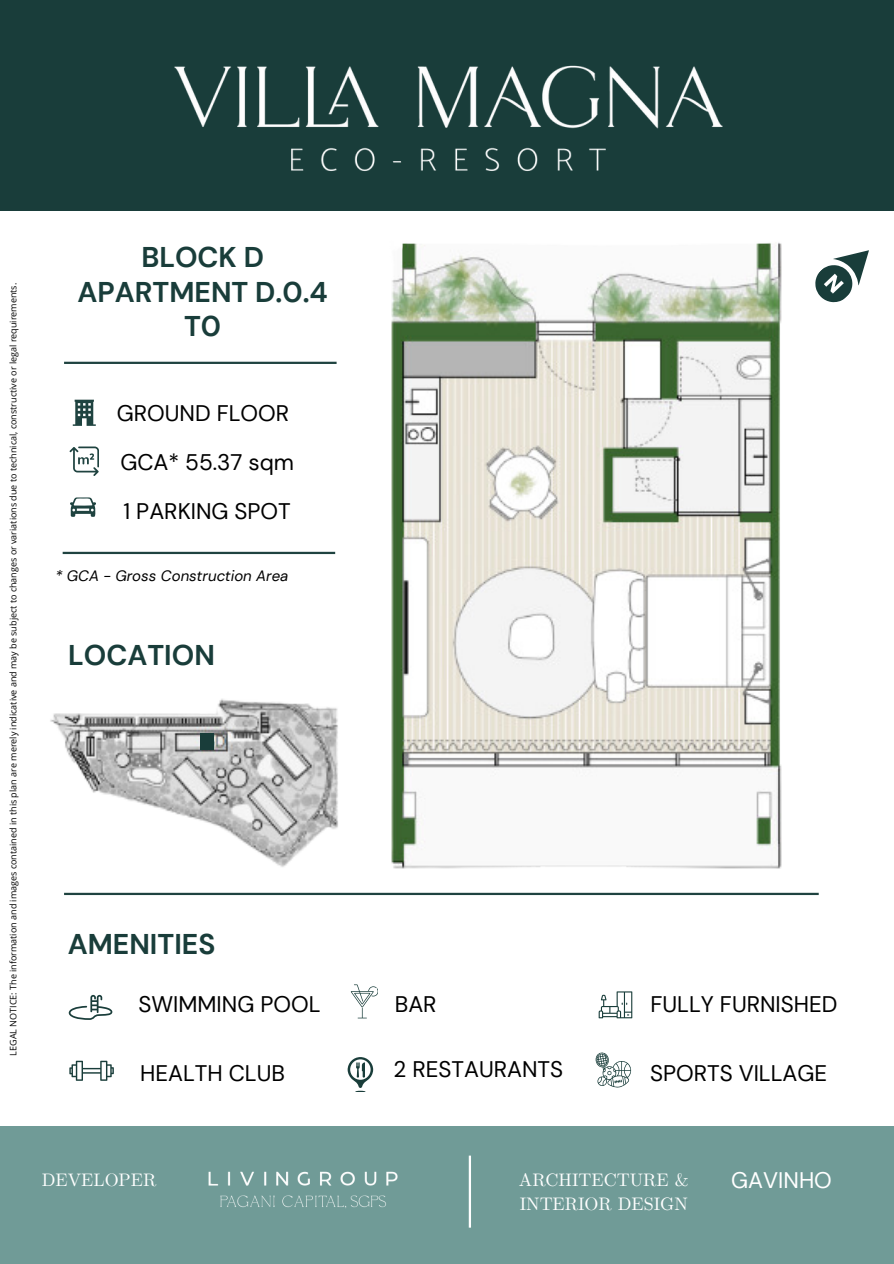
<style>
.page{position:relative;width:894px;height:1264px;background:#fff}
.page>*{position:absolute;margin:0;border:0;box-sizing:border-box;transform-origin:0 0}
.t1{font:700 28.5px "DM Sans";color:#193d3a}
.t2{font:22.5px "DM Sans";color:#000}
.t3{font:22.5px "DM Sans";color:#fff}
.t4{font:18px "CMU Serif";color:#fff}
.t5{font:italic 15px "DM Sans";color:#000}
.t6{font:9px "Open Sans";color:#000}
</style>
<div class="page">
<hr style="left:64px;top:362px;width:272px;height:2px;background:#1f4340">
<svg style="left:69px;top:446px;width:30px;height:30px"></svg>
<svg style="left:73px;top:399px;width:23px;height:26px"></svg>
<svg style="left:70px;top:497px;width:26px;height:19px"></svg>
<hr style="left:63px;top:552px;width:272px;height:2px;background:#1f4340">
<hr style="left:64px;top:892px;width:754px;height:3px;background:#1f4340">
<div style="left:0;top:1126px;width:893px;height:137px;background:#709b97"></div>
<div style="left:0;top:0;width:893px;height:211px;background:#193d3a"></div>
<img style="left:174px;top:65px;width:549px;height:106px">
<svg style="left:69px;top:994px;width:43px;height:25px"></svg>
<svg style="left:69px;top:1060px;width:45px;height:20px"></svg>
<svg style="left:351px;top:984px;width:27px;height:34px"></svg>
<img style="left:208px;top:1057px;width:190px;height:151px">
<hr style="left:468px;top:1155px;width:3px;height:72px;background:#fff">
<svg style="left:598px;top:991px;width:34px;height:27px"></svg>
<svg style="left:595px;top:1052px;width:37px;height:35px"></svg>
<svg style="left:815px;top:250px;width:54px;height:53px"></svg>
<img style="left:364px;top:242px;width:447px;height:654px">
<img style="left:50px;top:699px;width:288px;height:168px">
<div style="left:200px;top:733px;width:14px;height:16px;background:#193d3a"></div>
<p class="t6" style="left:7px;top:1055px;width:774px;rotate:-90deg">LEGAL NOTICE: The information and images contained in this plan are merely indicative and may be subject to changes or variations due to technical, constructive or legal requirements.</p>
<p class="t1" style="left:141px;top:239px;width:124px">BLOCK D</p>
<h2 class="t1" style="left:77px;top:273px;width:252px">APARTMENT D.0.4</h2>
<h3 class="t1" style="left:184px;top:308px;width:39px">T0</h3>
<h2 class="t2" style="left:117px;top:399px;width:174px">GROUND FLOOR</h2>
<p class="t2" style="left:120px;top:448px;width:175px">GCA* 55.37 sqm</p>
<h3 class="t2" style="left:123px;top:497px;width:169px">1 PARKING SPOT</h3>
<p class="t5" style="left:55px;top:566px;width:234px">* GCA - Gross Construction Area</p>
<p class="t1" style="left:68px;top:637px;width:148px">LOCATION</p>
<h4 class="t1" style="left:68px;top:925px;width:149px">AMENITIES</h4>
<h6 class="t2" style="left:138px;top:989px;width:183px">SWIMMING POOL</h6>
<h3 class="t2" style="left:394px;top:989px;width:43px">BAR</h3>
<h2 class="t2" style="left:140px;top:1058px;width:146px">HEALTH CLUB</h2>
<p class="t2" style="left:393px;top:1054px;width:171px">2 RESTAURANTS</p>
<h3 class="t2" style="left:650px;top:989px;width:188px">FULLY FURNISHED</h3>
<p class="t2" style="left:649px;top:1058px;width:179px">SPORTS VILLAGE</p>
<p class="t4" style="left:42px;top:1168px;width:116px">DEVELOPER</p>
<h2 class="t4" style="left:518px;top:1168px;width:171px">ARCHITECTURE &amp;</h2>
<p class="t4" style="left:519px;top:1193px;width:170px">INTERIOR DESIGN</p>
<h3 class="t3" style="left:731px;top:1165px;width:102px">GAVINHO</h3>
</div>
